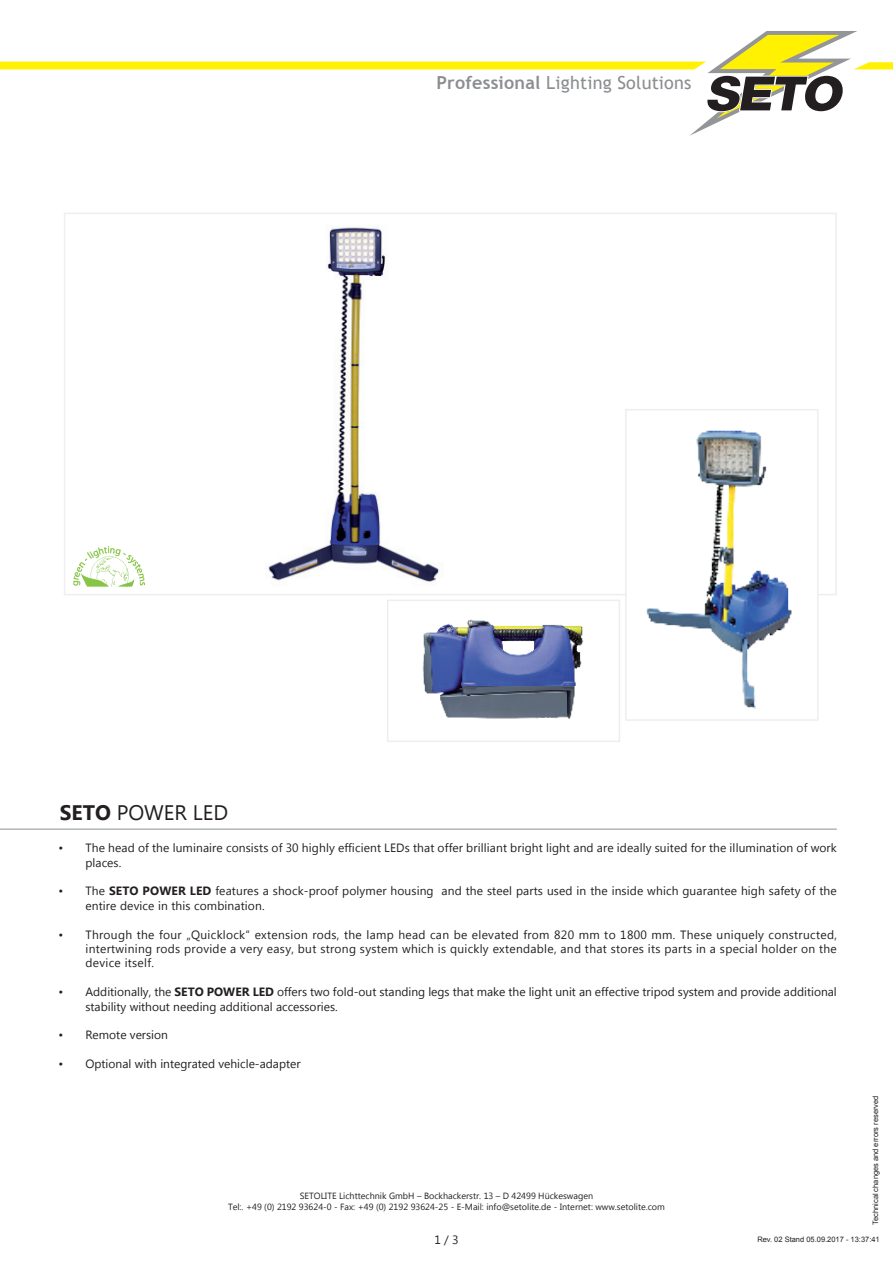
<style>
.page{position:relative;width:893px;height:1263px;background:#fff}
.page>*{position:absolute;margin:0;border:0;box-sizing:border-box;transform-origin:0 0}
.t1{font:21px "Lao UI";color:#231f20}
.t2{font:18px "Trebuchet MS";letter-spacing:.01em;color:#8b8d90}
.t3{font:12px/14.4px "Lao UI";letter-spacing:.01em;color:#231f20}
.t4{font:9px/10.8px "Lao UI";color:#231f20;text-align:center}
.t5{font:7.5px "Arial";color:#231f20}
.s1{font-weight:700}
</style>
<div class="page">
<svg style="left:0;top:31px;width:893px;height:105px"></svg>
<div style="left:64px;top:213px;width:773px;height:382px;border:2px solid #eeeeef"></div>
<div style="left:387px;top:600px;width:233px;height:142px;background:#fff;border:2px solid #eeeeef"></div>
<hr style="left:0;top:828px;width:837px;height:2px;background:#939598">
<img style="left:268px;top:227px;width:172px;height:355px">
<img style="left:73px;top:546px;width:72px;height:40px">
<img style="left:422px;top:619px;width:162px;height:100px">
<div style="left:625px;top:409px;width:194px;height:312px;background:#fff;border:2px solid #eeeeef"></div>
<img style="left:640px;top:410px;width:161px;height:310px">
<h2 class="t2" style="left:436px;top:72px;width:257px"><span class="s1">Professional</span> Lighting Solutions</h2>
<h1 class="t1" style="left:60px;top:798px;width:170px"><span class="s1">SETO</span> POWER LED</h1>
<p class="t3" style="left:85px;top:840px;width:753px;text-indent:-27px">• The head of the luminaire consists of 30 highly efficient LEDs that offer brilliant bright light and are ideally suited for the illumination of work places.</p>
<p class="t3" style="left:85px;top:883px;width:753px;text-indent:-27px">• The <span class="s1">SETO POWER LED</span> features a shock-proof polymer housing and the steel parts used in the inside which guarantee high safety of the entire device in this combination.</p>
<p class="t3" style="left:85px;top:927px;width:753px;text-align:justify;text-indent:-27px">• Through the four „Quicklock“ extension rods, the lamp head can be elevated from 820 mm to 1800 mm. These uniquely constructed, intertwining rods provide a very easy, but strong system which is quickly extendable, and that stores its parts in a special holder on the device itself.</p>
<p class="t3" style="left:85px;top:984px;width:753px;text-indent:-27px">• Additionally, the <span class="s1">SETO POWER LED</span> offers two fold-out standing legs that make the light unit an effective tripod system and provide additional stability without needing additional accessories.</p>
<p class="t3" style="left:58px;top:1027px;width:111px">• Remote version</p>
<p class="t3" style="left:58px;top:1056px;width:244px">• Optional with integrated vehicle-adapter</p>
<p class="t4" style="left:228px;top:1190px;width:438px">SETOLITE Lichttechnik GmbH – Bockhackerstr. 13 – D 42499 Hückeswagen<br>Tel:. +49 (0) 2192 93624-0 - Fax: +49 (0) 2192 93624-25 - E-Mail: info@setolite.de - Internet: www.setolite.com</p>
<p class="t5" style="left:871px;top:1225px;width:131px;rotate:-90deg">Technical changes and errors reserved</p>
<p class="t3" style="left:434px;top:1232px;width:26px">1 / 3</p>
<p class="t5" style="left:757px;top:1234px;width:124px">Rev. 02 Stand 05.09.2017 - 13:37:41</p>
</div>
